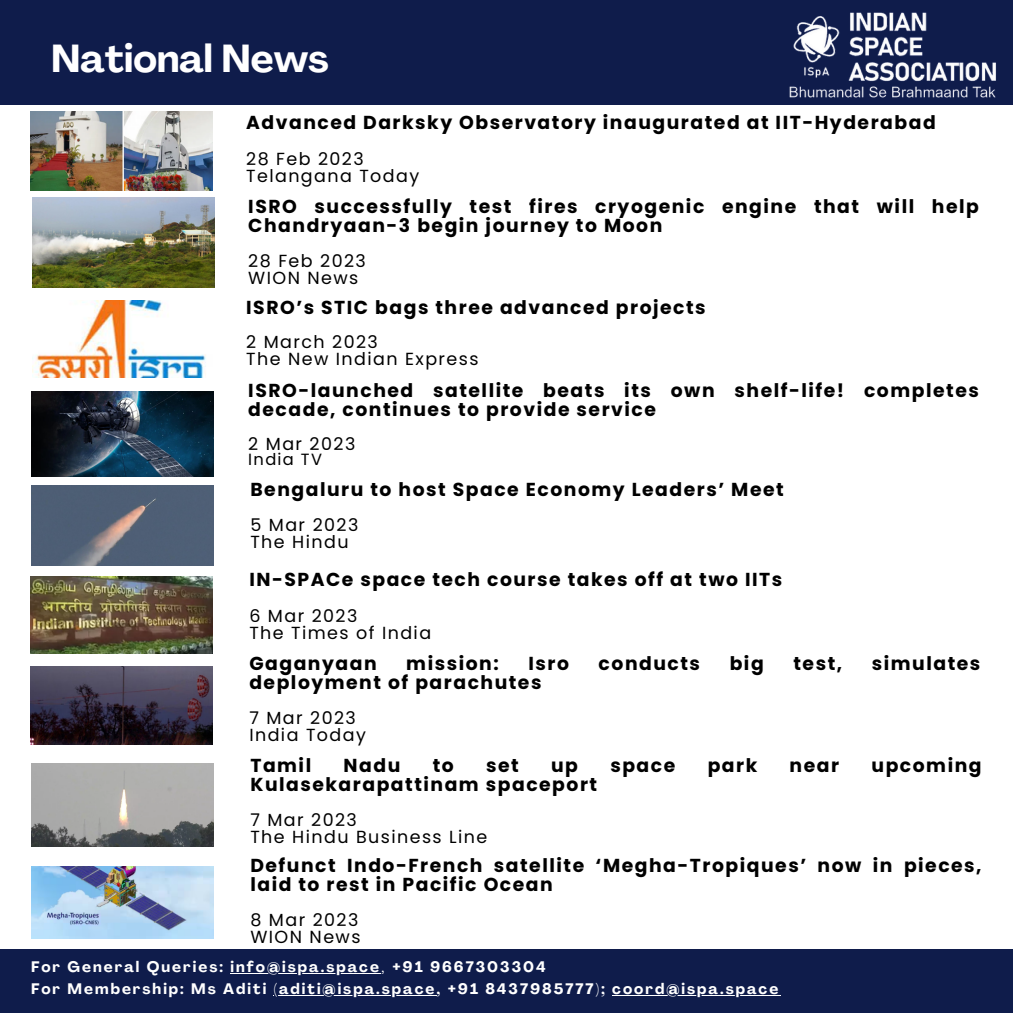
<style>
.page{position:relative;width:1013px;height:1013px;background:#fff}
.page>*{position:absolute;margin:0;border:0;box-sizing:border-box;transform-origin:0 0}
.t1{font:700 38.5px "Agrandir";color:#fff}
.t2{font:700 18.75px/18.8px "Poppins";letter-spacing:.08em;color:#000}
.t3{font:17.5px/16.9px "Poppins";letter-spacing:.08em;color:#000}
.t4{font:16.25px "Poppins";letter-spacing:.08em;color:#000}
.t5{font:700 15px/22.5px "Agrandir";letter-spacing:.135em;color:#fff}
.s1{font-weight:400}
</style>
<div class="page">
<div style="left:0;top:0;width:1012px;height:104px;background:#0f1c4b"></div>
<img style="left:783px;top:12px;width:220px;height:93px">
<img style="left:31px;top:111px;width:182px;height:79px">
<img style="left:32px;top:391px;width:182px;height:85px">
<img style="left:32px;top:198px;width:182px;height:90px">
<img style="left:32px;top:300px;width:174px;height:78px">
<img style="left:32px;top:485px;width:182px;height:80px">
<img style="left:32px;top:764px;width:182px;height:82px">
<img style="left:31px;top:666px;width:182px;height:78px">
<div style="left:0;top:949px;width:1012px;height:63px;background:#0f1c4b"></div>
<img style="left:32px;top:867px;width:182px;height:71px">
<img style="left:31px;top:576px;width:182px;height:78px">
<hr style="left:230px;top:972px;width:151px;height:1px;background:#fff">
<hr style="left:279px;top:995px;width:157px;height:1px;background:#fff">
<hr style="left:612px;top:995px;width:168px;height:1px;background:#fff">
<h1 class="t1" style="left:51px;top:44px;width:279px">National News</h1>
<p class="t2" style="left:246px;top:113px;width:691px">Advanced Darksky Observatory inaugurated at IIT-Hyderabad</p>
<p class="t3" style="left:246px;top:150px;width:174px">28 Feb 2023<br>Telangana Today</p>
<p class="t2" style="left:248px;top:197px;width:732px">ISRO successfully test fires cryogenic engine that will help<br>Chandryaan-3 begin journey to Moon</p>
<p class="t3" style="left:248px;top:253px;width:119px">28 Feb 2023<br>WION News</p>
<p class="t2" style="left:246px;top:298px;width:461px">ISRO’s STIC bags three advanced projects</p>
<p class="t3" style="left:246px;top:333px;width:234px">2 March 2023<br>The New Indian Express</p>
<p class="t2" style="left:248px;top:381px;width:732px">ISRO-launched satellite beats its own shelf-life! completes decade, continues to provide service</p>
<p class="t3" style="left:248px;top:435px;width:108px">2 Mar 2023</p>
<p class="t4" style="left:248px;top:448px;width:75px">India TV</p>
<p class="t2" style="left:250px;top:479px;width:535px">Bengaluru to host Space Economy Leaders’ Meet</p>
<p class="t3" style="left:250px;top:516px;width:109px">5 Mar 2023<br>The Hindu</p>
<p class="t2" style="left:249px;top:570px;width:534px">IN-SPACe space tech course takes off at two IITs</p>
<p class="t3" style="left:249px;top:607px;width:183px">6 Mar 2023<br>The Times of India</p>
<p class="t2" style="left:249px;top:653px;width:129px">Gaganyaan</p>
<p class="t2" style="left:406px;top:653px;width:94px">mission:</p>
<p class="t2" style="left:528px;top:653px;width:42px">Isro</p>
<p class="t2" style="left:598px;top:653px;width:103px">conducts</p>
<p class="t2" style="left:729px;top:653px;width:36px">big</p>
<p class="t2" style="left:793px;top:653px;width:50px">test,</p>
<p class="t2" style="left:871px;top:653px;width:110px">simulates</p>
<p class="t2" style="left:249px;top:672px;width:294px">deployment of parachutes</p>
<p class="t3" style="left:249px;top:709px;width:118px">7 Mar 2023<br>India Today</p>
<p class="t2" style="left:250px;top:756px;width:62px">Tamil</p>
<p class="t2" style="left:343px;top:756px;width:58px">Nadu</p>
<p class="t2" style="left:433px;top:756px;width:23px">to</p>
<p class="t2" style="left:486px;top:756px;width:34px">set</p>
<p class="t2" style="left:551px;top:756px;width:28px">up</p>
<p class="t2" style="left:610px;top:756px;width:66px">space</p>
<p class="t2" style="left:707px;top:756px;width:51px">park</p>
<p class="t2" style="left:789px;top:756px;width:51px">near</p>
<p class="t2" style="left:871px;top:756px;width:112px">upcoming</p>
<p class="t2" style="left:250px;top:774px;width:348px">Kulasekarapattinam spaceport</p>
<p class="t3" style="left:250px;top:811px;width:238px">7 Mar 2023<br>The Hindu Business Line</p>
<p class="t2" style="left:250px;top:856px;width:732px">Defunct Indo-French satellite ‘Megha-Tropiques’ now in pieces, laid to rest in Pacific Ocean</p>
<p class="t3" style="left:250px;top:911px;width:112px">8 Mar 2023<br>WION News</p>
<p class="t5" style="left:31px;top:956px;width:748px">For General Queries: info@ispa.space<span class="s1">,</span> +91 9667303304<br>For Membership: Ms Aditi (aditi@ispa.space, +91 8437985777); coord@ispa.space</p>
</div>
